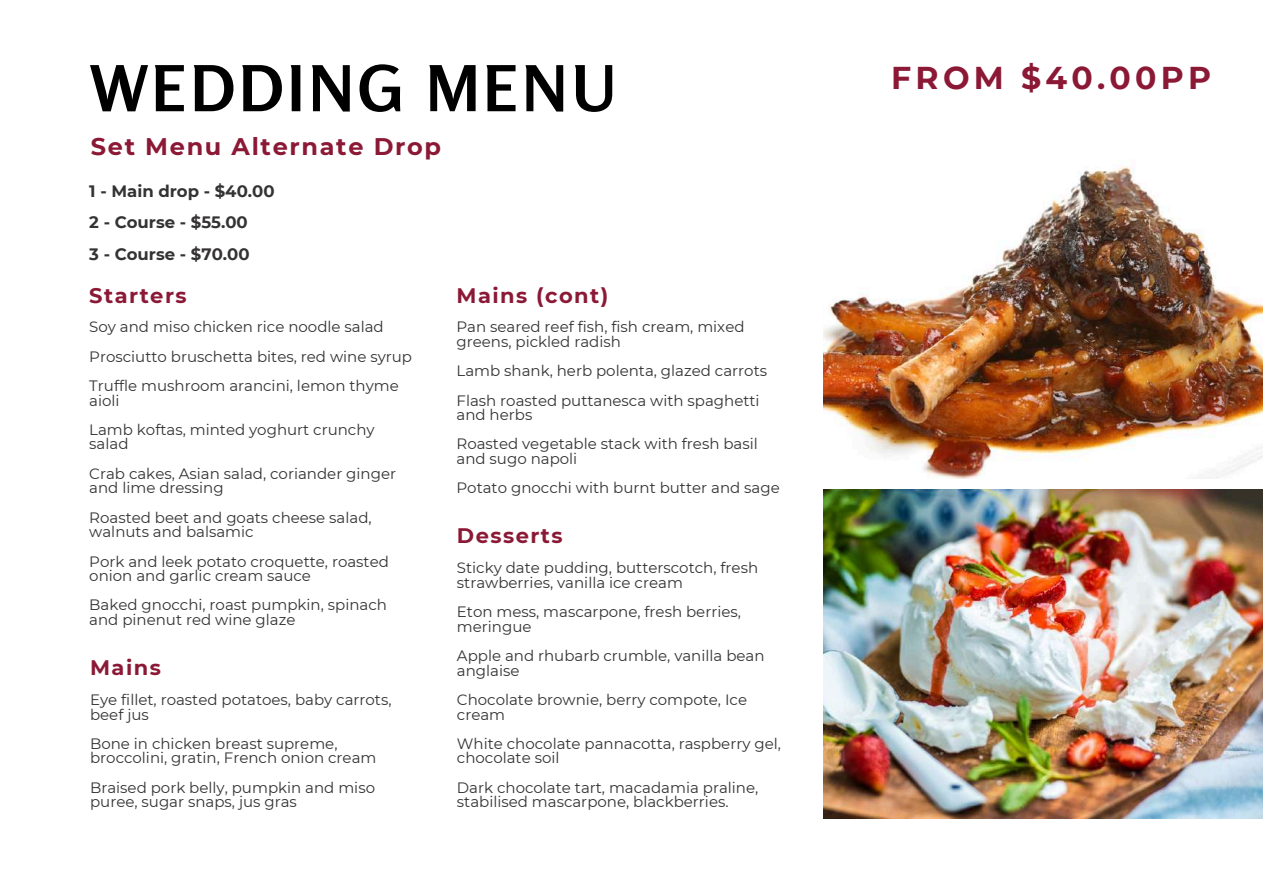
<style>
.page{position:relative;width:1263px;height:894px;background:#fff}
.page>*{position:absolute;margin:0;border:0;box-sizing:border-box;transform-origin:0 0}
.t1{font:700 63px "Rosario";letter-spacing:.07em;color:#000}
.t2{font:700 31.5px "Montserrat";letter-spacing:.135em;color:#8b1936}
.t3{font:700 24px "Montserrat";letter-spacing:.07em;color:#8b1936}
.t4{font:700 21px "Montserrat";letter-spacing:.07em;color:#8b1936}
.t5{font:700 16.5px/31.5px "Montserrat";color:#343232}
.t6{font:15px/29.2px "Montserrat";color:#343232}
</style>
<div class="page">
<img style="left:824px;top:166px;width:438px;height:312px">
<img style="left:824px;top:489px;width:438px;height:328px">
<h1 class="t1" style="left:91px;top:50px;width:527px">WEDDING MENU</h1>
<h3 class="t3" style="left:91px;top:132px;width:352px">Set Menu Alternate Drop</h3>
<p class="t5" style="left:89px;top:175px;width:187px">1 - Main drop - $40.00<br>2 - Course - $55.00<br>3 - Course - $70.00</p>
<h3 class="t4" style="left:89px;top:282px;width:99px">Starters</h3>
<p class="t6" style="left:89px;top:312px;width:324px">Soy and miso chicken rice noodle salad<br>Prosciutto bruschetta bites, red wine syrup<br>Truffle mushroom arancini, lemon thyme</p>
<p class="t6" style="left:89px;top:385px;width:287px">aioli<br>Lamb koftas, minted yoghurt crunchy</p>
<p class="t6" style="left:89px;top:429px;width:308px">salad<br>Crab cakes, Asian salad, coriander ginger</p>
<p class="t6" style="left:89px;top:473px;width:284px">and lime dressing<br>Roasted beet and goats cheese salad,</p>
<p class="t6" style="left:89px;top:517px;width:301px">walnuts and balsamic<br>Pork and leek potato croquette, roasted</p>
<p class="t6" style="left:89px;top:561px;width:299px">onion and garlic cream sauce<br>Baked gnocchi, roast pumpkin, spinach</p>
<p class="t6" style="left:89px;top:605px;width:208px">and pinenut red wine glaze</p>
<h3 class="t4" style="left:90px;top:654px;width:72px">Mains</h3>
<p class="t6" style="left:90px;top:692px;width:303px;line-height:14.7px">Eye fillet, roasted potatoes, baby carrots, beef jus</p>
<p class="t6" style="left:90px;top:735px;width:288px;line-height:14.7px">Bone in chicken breast supreme, broccolini, gratin, French onion cream</p>
<p class="t6" style="left:90px;top:779px;width:286px;line-height:14.7px">Braised pork belly, pumpkin and miso puree, sugar snaps, jus gras</p>
<h3 class="t4" style="left:456px;top:282px;width:153px">Mains (cont)</h3>
<p class="t6" style="left:456px;top:319px;width:290px;line-height:14.7px">Pan seared reef fish, fish cream, mixed greens, pickled radish</p>
<p class="t6" style="left:456px;top:356px;width:312px">Lamb shank, herb polenta, glazed carrots<br>Flash roasted puttanesca with spaghetti</p>
<p class="t6" style="left:456px;top:400px;width:303px">and herbs<br>Roasted vegetable stack with fresh basil</p>
<p class="t6" style="left:456px;top:444px;width:325px">and sugo napoli<br>Potato gnocchi with burnt butter and sage</p>
<h3 class="t4" style="left:457px;top:523px;width:107px">Desserts</h3>
<p class="t6" style="left:457px;top:560px;width:303px;line-height:14.7px">Sticky date pudding, butterscotch, fresh strawberries, vanilla ice cream</p>
<p class="t6" style="left:457px;top:604px;width:286px;line-height:14.7px">Eton mess, mascarpone, fresh berries, meringue</p>
<p class="t6" style="left:457px;top:648px;width:309px;line-height:14.7px">Apple and rhubarb crumble, vanilla bean anglaise</p>
<p class="t6" style="left:457px;top:692px;width:292px;line-height:14.7px">Chocolate brownie, berry compote, Ice cream</p>
<p class="t6" style="left:457px;top:735px;width:326px;line-height:14.7px">White chocolate pannacotta, raspberry gel, chocolate soil</p>
<p class="t6" style="left:457px;top:779px;width:303px;line-height:14.7px">Dark chocolate tart, macadamia praline, stabilised mascarpone, blackberries.</p>
<h2 class="t2" style="left:891px;top:58px;width:321px">FROM $40.00PP</h2>
</div>
